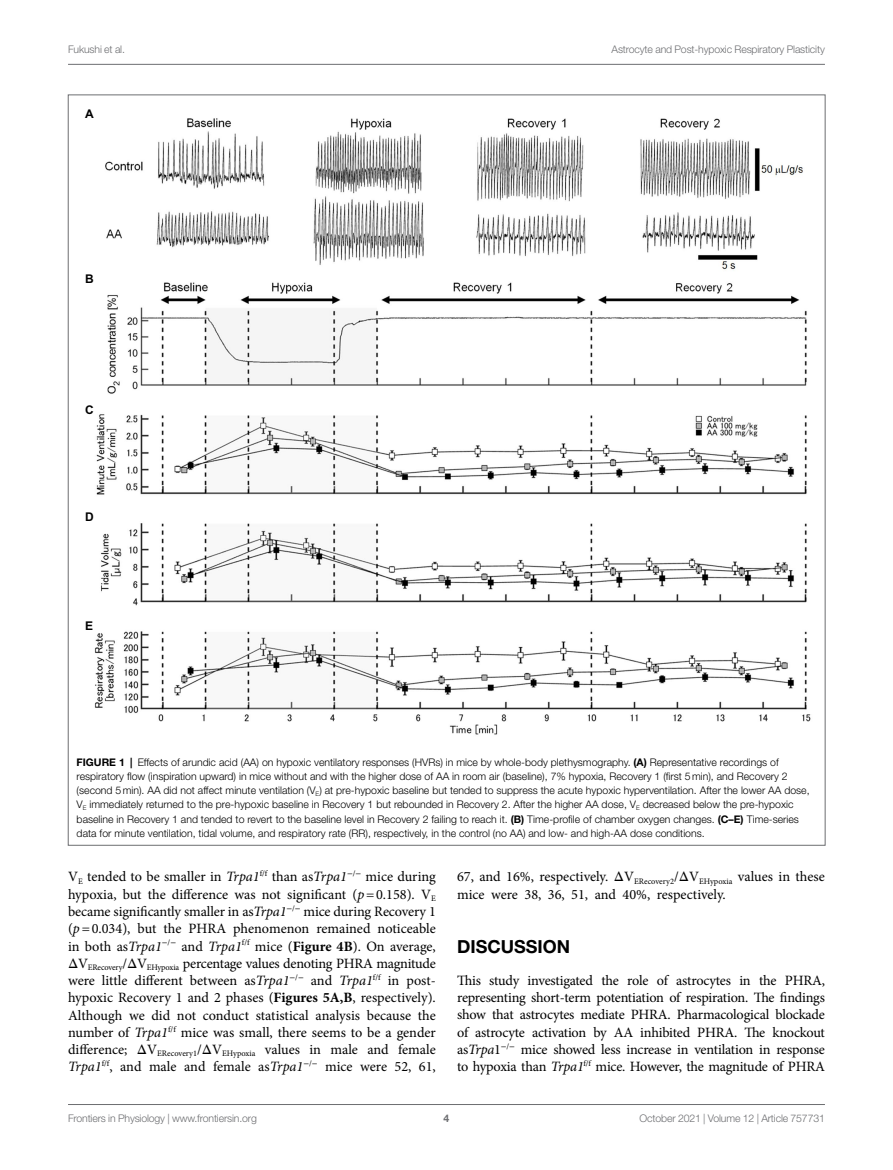
<style>
.page{position:relative;width:893px;height:1170px;background:#fff}
.page>*{position:absolute;margin:0;border:0;box-sizing:border-box;transform-origin:0 0}
.HEAD_1{font:700 18px "Helvetica Neue LT Std";color:#000}
.TEXT{font:14.25px/17.2px "Minion Pro";color:#000;text-align:justify}
.TEXT_FLUSH{font:14.25px/17.2px "Minion Pro";letter-spacing:-.015em;color:#000;text-align:justify}
.t1{font:700 12px "Arial";color:#000}
.FIG_LEG{font:300 10.5px/14.2px "Helvetica Neue LT Std";color:#000}
.t2{font:300 10.5px "Helvetica Neue LT Std";letter-spacing:-.015em;color:#6d6e71}
.t3{font:700 10.5px "Helvetica Neue LT Std";color:#6d6e71}
.s1{font-weight:700}
.s2{font-style:italic}
.s3{font-family:"STIX General"}
</style>
<div class="page">
<hr style="left:68px;top:64px;width:757px;height:1px;background:#6d6e71">
<hr style="left:68px;top:1104px;width:757px;height:1px;background:#6d6e71">
<img style="left:94px;top:118px;width:717px;height:617px">
<p class="t2" style="left:68px;top:42px;width:59px">Fukushi et al.</p>
<p class="t2" style="left:612px;top:42px;width:215px">Astrocyte and Post-hypoxic Respiratory Plasticity</p>
<p class="t1" style="left:85px;top:105px;width:10px">A</p>
<p class="t1" style="left:85px;top:270px;width:10px">B</p>
<p class="t1" style="left:85px;top:401px;width:10px">C</p>
<p class="t1" style="left:85px;top:508px;width:10px">D</p>
<p class="t1" style="left:85px;top:617px;width:10px">E</p>
<p class="FIG_LEG" style="left:77px;top:754px;width:734px"><span class="s1">FIGURE 1 |</span> Effects of arundic acid (AA) on hypoxic ventilatory responses (HVRs) in mice by whole-body plethysmography. <span class="s1">(A)</span> Representative recordings of respiratory flow (inspiration upward) in mice without and with the higher dose of AA in room air (baseline), 7% hypoxia, Recovery 1 (first 5min), and Recovery 2 (second 5min). AA did not affect minute ventilation (V<sub>E</sub>) at pre-hypoxic baseline but tended to suppress the acute hypoxic hyperventilation. After the lower AA dose, V<sub>E</sub> immediately returned to the pre-hypoxic baseline in Recovery 1 but rebounded in Recovery 2. After the higher AA dose, V<sub>E</sub> decreased below the pre-hypoxic baseline in Recovery 1 and tended to revert to the baseline level in Recovery 2 failing to reach it. <span class="s1">(B)</span> Time-profile of chamber oxygen changes. <span class="s1">(C–E)</span> Time-series data for minute ventilation, tidal volume, and respiratory rate (RR), respectively, in the control (no AA) and low- and high-AA dose conditions.</p>
<p class="TEXT" style="left:68px;top:868px;width:369px">V<sub>E</sub> tended to be smaller in <span class="s2">Trpa1</span><sup>f/f</sup> than as<span class="s2">Trpa1</span><sup>−</sup><sup>/</sup><sup>−</sup> mice during hypoxia, but the difference was not significant (<span class="s2">p</span>=0.158). V<sub>E </sub>became significantly smaller in as<span class="s2">Trpa1</span><sup>−</sup><sup>/</sup><sup>−</sup> mice during Recovery 1 (<span class="s2">p</span>=0.034), but the PHRA phenomenon remained noticeable in both as<span class="s2">Trpa1</span><sup>−</sup><sup>/</sup><sup>−</sup> and <span class="s2">Trpa1</span><sup>f/f</sup> mice (<span class="s1">Figure 4B</span>). On average, <span class="s3">Δ</span>V<sub>ERecovery</sub>/<span class="s3">Δ</span>V<sub>EHypoxia</sub> percentage values denoting PHRA magnitude were little different between as<span class="s2">Trpa1</span><sup>−</sup><sup>/</sup><sup>−</sup> and <span class="s2">Trpa1</span><sup>f/f</sup> in post&shy;hypoxic Recovery 1 and 2 phases (<span class="s1">Figures 5A,B</span>, respectively).<br>Although we did not conduct statistical analysis because the number of <span class="s2">Trpa1</span><sup>f/f</sup> mice was small, there seems to be a gender difference; <span class="s3">Δ</span>V<sub>ERecovery1</sub>/<span class="s3">Δ</span>V<sub>EHypoxia</sub> values in male and female <span class="s2">Trpa1</span><sup>f/f</sup>, and male and female as<span class="s2">Trpa1</span><sup>−</sup><sup>/</sup><sup>−</sup> mice were 52, 61,</p>
<p class="TEXT" style="left:457px;top:868px;width:369px">67, and 16%, respectively. <span class="s3">Δ</span>V<sub>ERecovery2</sub>/<span class="s3">Δ</span>V<sub>EHypoxia</sub> values in these mice were 38, 36, 51, and 40%, respectively.</p>
<p class="HEAD_1" style="left:457px;top:935px;width:115px">DISCUSSION</p>
<p class="TEXT_FLUSH" style="left:457px;top:971px;width:369px">This study investigated the role of astrocytes in the PHRA, representing short-term potentiation of respiration. The findings show that astrocytes mediate PHRA. Pharmacological blockade of astrocyte activation by AA inhibited PHRA. The knockout as<span class="s2">Trpa</span>1<sup>−</sup><sup>/</sup><sup>−</sup> mice showed less increase in ventilation in response to hypoxia than <span class="s2">Trpa1</span><sup>f/f</sup> mice. However, the magnitude of PHRA</p>
<p class="t2" style="left:68px;top:1111px;width:190px">Frontiers in Physiology | www.frontiersin.org</p>
<p class="t3" style="left:444px;top:1111px;width:7px">4</p>
<p class="t2" style="left:640px;top:1111px;width:187px">October 2021 | Volume 12 | Article 757731</p>
</div>
